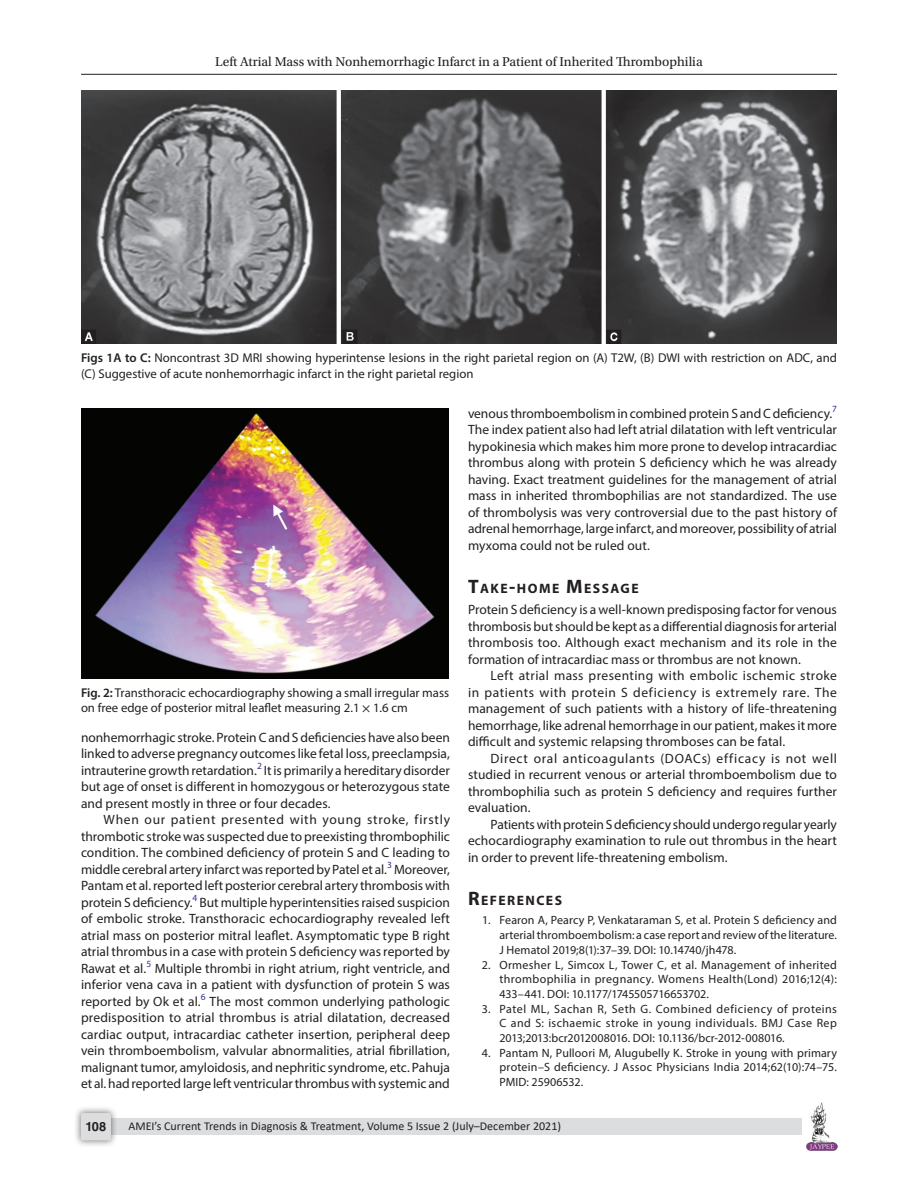
<style>
.page{position:relative;width:918px;height:1188px;background:#fff}
.page>*{position:absolute;margin:0;border:0;box-sizing:border-box;transform-origin:0 0}
.Head-1{font:700 13.65px "Myriad Pro";letter-spacing:.105em;color:#231f20}
.Para-Indent{font:13.5px/16.5px "Myriad Pro";color:#231f20;text-align:justify}
.Para-NoIndent{font:13.5px/16.5px "Myriad Pro";letter-spacing:.005em;color:#231f20;text-align:justify}
.t1{font:13.5px "Utopia Std";color:#231f20}
.FigCaption{font:12.75px/15.3px "Myriad Pro";color:#231f20}
.t2{font:700 12.75px "Helvetica LT Std";color:#231f20}
.References{font:12px/14.7px "Myriad Pro";letter-spacing:.005em;color:#231f20;text-align:justify}
.t3{font:12px "Calibri";color:#231f20}
.s1{font-weight:600}
.s2{font-family:"STIX General"}
.s3{font-size:19.5px}
</style>
<div class="page">
<hr style="left:81px;top:74px;width:756px;height:1px;background:#231f20">
<img style="left:807px;top:1103px;width:30px;height:48px">
<div style="left:96px;top:1119px;width:706px;height:16px;background:#dcdddf"></div>
<div style="left:73px;top:1106px;width:45px;height:41px;background:#231f20;opacity:.61"></div>
<div style="left:81px;top:1113px;width:30px;height:27px;background:#dcdddf;border-radius:2px"></div>
<img style="left:81px;top:90px;width:756px;height:254px">
<img style="left:81px;top:408px;width:368px;height:270px">
<p class="t1" style="left:215px;top:55px;width:489px">Left Atrial Mass with Nonhemorrhagic Infarct in a Patient of Inherited Thrombophilia</p>
<p class="FigCaption" style="left:81px;top:350px;width:758px"><span class="s1">Figs 1A to C:</span> Noncontrast 3D MRI showing hyperintense lesions in the right parietal region on (A) T2W, (B) DWI with restriction on ADC, and (C) Suggestive of acute nonhemorrhagic infarct in the right parietal region</p>
<p class="FigCaption" style="left:81px;top:685px;width:370px"><span class="s1">Fig. 2:</span> Transthoracic echocardiography showing a small irregular mass on free edge of posterior mitral leaflet measuring 2.1 <span class="s2">×</span> 1.6 cm</p>
<p class="Para-NoIndent" style="left:81px;top:729px;width:370px">nonhemorrhagic stroke. Protein C and S deficiencies have also been linked to adverse pregnancy outcomes like fetal loss, preeclampsia, intrauterine growth retardation.<sup>2</sup> It is primarily a hereditary disorder but age of onset is different in homozygous or heterozygous state and present mostly in three or four decades.</p>
<p class="Para-Indent" style="left:81px;top:811px;width:371px;text-indent:22px">When our patient presented with young stroke, firstly thrombotic stroke was suspected due to preexisting thrombophilic condition. The combined deficiency of protein S and C leading to middle cerebral artery infarct was reported by Patel et al.<sup>3</sup> Moreover, Pantam et al. reported left posterior cerebral artery thrombosis with protein S deficiency.<sup>4</sup> But multiple hyperintensities raised suspicion of embolic stroke. Transthoracic echocardiography revealed left atrial mass on posterior mitral leaflet. Asymptomatic type B right atrial thrombus in a case with protein S deficiency was reported by Rawat et al.<sup>5</sup> Multiple thrombi in right atrium, right ventricle, and inferior vena cava in a patient with dysfunction of protein S was reported by Ok et al.<sup>6</sup> The most common underlying pathologic predisposition to atrial thrombus is atrial dilatation, decreased cardiac output, intracardiac catheter insertion, peripheral deep vein thromboembolism, valvular abnormalities, atrial fibrillation, malignant tumor, amyloidosis, and nephritic syndrome, etc. Pahuja et al. had reported large left ventricular thrombus with systemic and</p>
<p class="Para-Indent" style="left:468px;top:405px;width:371px">venous thromboembolism in combined protein S and C deficiency.<sup>7<br></sup>The index patient also had left atrial dilatation with left ventricular hypokinesia which makes him more prone to develop intracardiac thrombus along with protein S deficiency which he was already having. Exact treatment guidelines for the management of atrial mass in inherited thrombophilias are not standardized. The use of thrombolysis was very controversial due to the past history of adrenal hemorrhage, large infarct, and moreover, possibility of atrial myxoma could not be ruled out.</p>
<p class="Head-1" style="left:468px;top:580px;width:172px"><span class="s3">T</span>AKE<span class="s3">-</span>HOME <span class="s3">M</span>ESSAGE</p>
<p class="Para-NoIndent" style="left:468px;top:601px;width:371px">Protein S deficiency is a well-known predisposing factor for venous thrombosis but should be kept as a differential diagnosis for arterial thrombosis too. Although exact mechanism and its role in the formation of intracardiac mass or thrombus are not known.</p>
<p class="Para-Indent" style="left:468px;top:667px;width:371px;text-indent:22px">Left atrial mass presenting with embolic ischemic stroke in patients with protein S deficiency is extremely rare. The management of such patients with a history of life-threatening hemorrhage, like adrenal hemorrhage in our patient, makes it more difficult and systemic relapsing thromboses can be fatal.</p>
<p class="Para-Indent" style="left:468px;top:750px;width:371px;text-indent:22px">Direct oral anticoagulants (DOACs) efficacy is not well studied in recurrent venous or arterial thromboembolism due to thrombophilia such as protein S deficiency and requires further evaluation.</p>
<p class="Para-Indent" style="left:468px;top:816px;width:370px;text-indent:22px">Patients with protein S deficiency should undergo regular yearly echocardiography examination to rule out thrombus in the heart in order to prevent life-threatening embolism.</p>
<p class="Head-1" style="left:468px;top:892px;width:96px"><span class="s3">R</span>EFERENCES</p>
<p class="References" style="left:500px;top:913px;width:339px;text-indent:-17px">1. Fearon A, Pearcy P, Venkataraman S, et al. Protein S deficiency and arterial thromboembolism: a case report and review of the literature.<br>J Hematol 2019;8(1):37–39. DOI: 10.14740/jh478.</p>
<p class="References" style="left:500px;top:957px;width:339px;text-indent:-18px">2. Ormesher L, Simcox L, Tower C, et al. Management of inherited thrombophilia in pregnancy. Womens Health(Lond) 2016;12(4):<br>433–441. DOI: 10.1177/1745505716653702.</p>
<p class="References" style="left:500px;top:1001px;width:339px;text-indent:-18px">3. Patel ML, Sachan R, Seth G. Combined deficiency of proteins C and S: ischaemic stroke in young individuals. BMJ Case Rep 2013;2013:bcr2012008016. DOI: 10.1136/bcr-2012-008016.</p>
<p class="References" style="left:500px;top:1045px;width:339px;text-indent:-18px">4. Pantam N, Pulloori M, Alugubelly K. Stroke in young with primary protein–S deficiency. J Assoc Physicians India 2014;62(10):74–75.<br>PMID: 25906532.</p>
<p class="t2" style="left:86px;top:1119px;width:22px">108</p>
<p class="t3" style="left:128px;top:1117px;width:434px">AMEI’s Current Trends in Diagnosis &amp; Treatment, Volume 5 Issue 2 (July–December 2021)</p>
</div>
